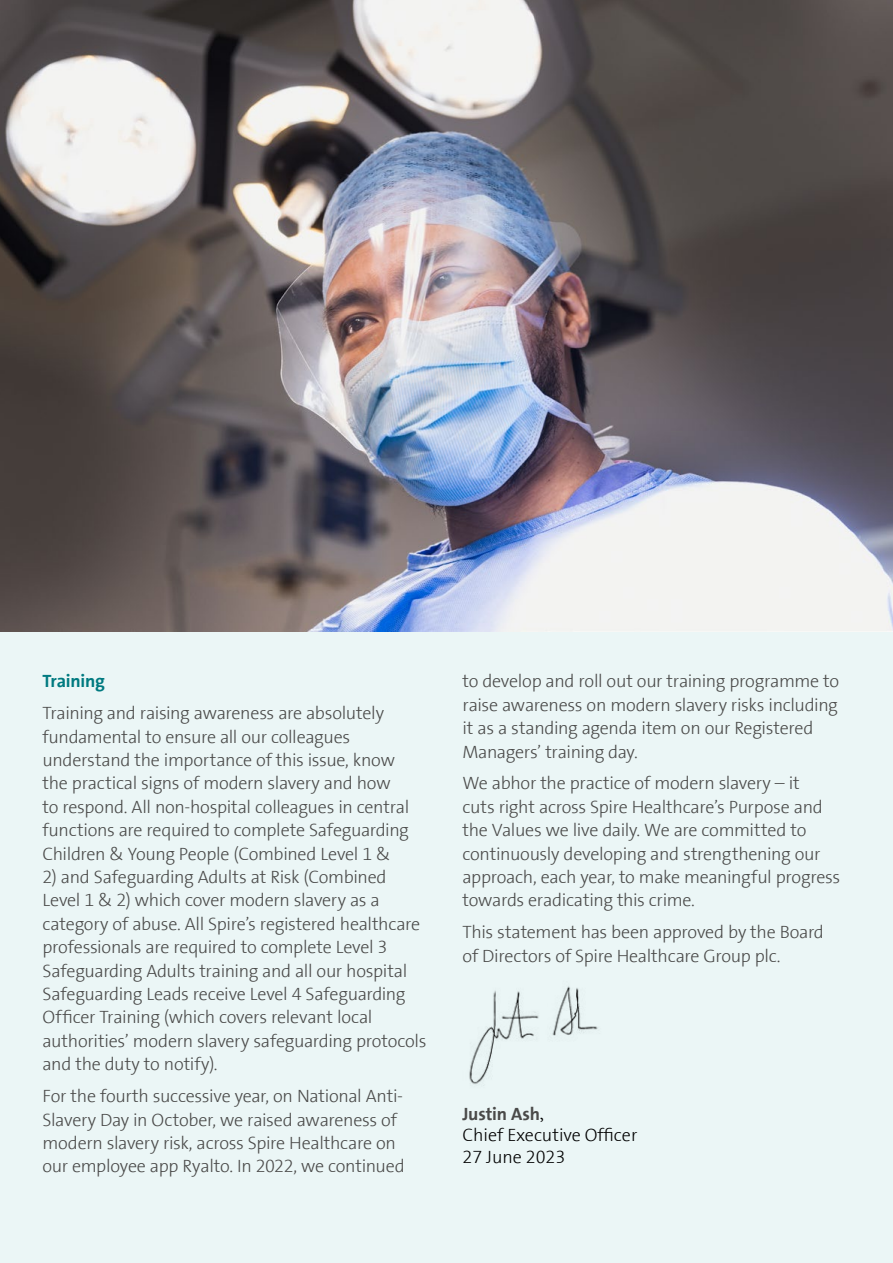
<style>
.page{position:relative;width:893px;height:1263px;background:#ebf6f6}
.page>*{position:absolute;margin:0;border:0;box-sizing:border-box;transform-origin:0 0}
.t1{font:300 18px/23.4px "The Sans Spire";letter-spacing:-.02em;color:#4a4a49}
.t2{font:300 18px/21.6px "The Sans Spire";color:#000}
.t3{font:700 18px "The Sans Spire";letter-spacing:-.01em;color:#007a80}
.s1{font-weight:700;color:#4a4a49}
.s2{font-family:"Minion Pro";font-weight:400}
</style>
<div class="page">
<img style="left:469px;top:986px;width:129px;height:99px">
<img style="left:0;top:0;width:893px;height:631px">
<p class="t3" style="left:43px;top:670px;width:64px">Training</p>
<p class="t1" style="left:43px;top:702px;width:368px">Training and raising awareness are absolutely fundamental to ensure all our colleagues understand the importance of this issue, know the practical signs of modern slavery and how to respond. All non-hospital colleagues in central functions are required to complete Safeguarding Children &amp; Young People (Combined Level 1 &amp;</p>
<p class="t1" style="left:43px;top:865px;width:385px">2) and Safeguarding Adults at Risk (Combined Level 1 &amp; 2) which cover modern slavery as a category of abuse. All Spire’s registered healthcare professionals are required to complete Level 3<br>Safeguarding Adults training and all our hospital Safeguarding Leads receive Level 4 Safeguarding Officer Training (which covers relevant local authorities’ modern slavery safeguarding protocols and the duty to notify).</p>
<p class="t1" style="left:43px;top:1085px;width:364px">For the fourth successive year, on National Anti-Slavery Day in October, we raised awareness of modern slavery risk, across Spire Healthcare on our employee app Ryalto. In 2022, we continued</p>
<p class="t1" style="left:462px;top:670px;width:378px">to develop and roll out our training programme to raise awareness on modern slavery risks including it as a standing agenda item on our Registered Managers’ training day.</p>
<p class="t1" style="left:462px;top:772px;width:379px">We abhor the practice of modern slavery – it<br>cuts right across Spire Healthcare’s Purpose and the Values we live daily. We are committed to continuously developing and strengthening our approach, each year, to make meaningful progress towards eradicating this crime.</p>
<p class="t1" style="left:462px;top:921px;width:363px">This statement has been approved by the Board of Directors of Spire Healthcare Group plc.</p>
<p class="t2" style="left:462px;top:1103px;width:176px"><span class="s1">Justin Ash</span><span class="s2">,<br></span>Chief Executive Officer<br>27 June 2023</p>
</div>
